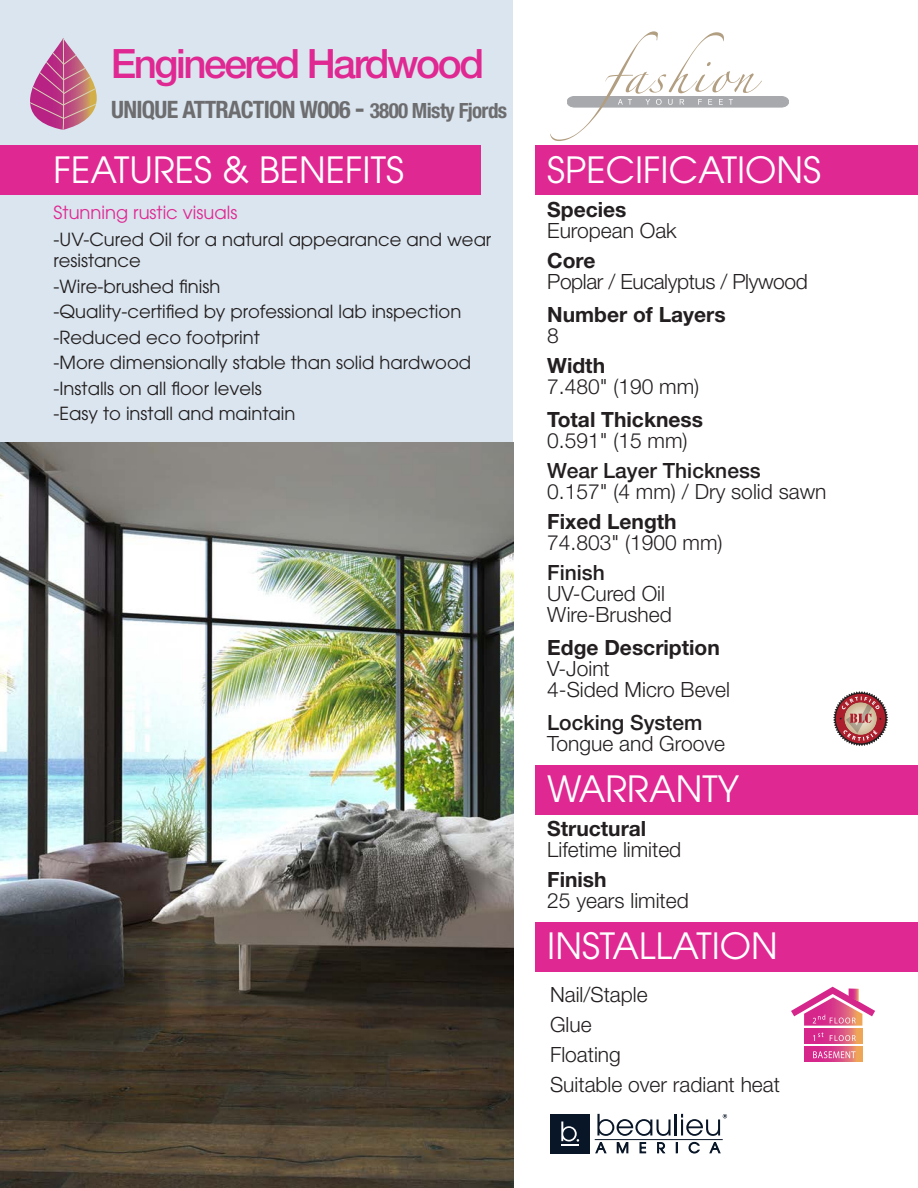
<style>
.page{position:relative;width:918px;height:1188px;background:#fff}
.page>*{position:absolute;margin:0;border:0;box-sizing:border-box;transform-origin:0 0}
.t1{font:500 40.5px "Helvetica Neue LT Std";letter-spacing:-.06em;color:#e02892}
.t2{font:36px "ITC Avant Garde Std";color:#fff}
.t3{font:700 condensed 24px "Helvetica Neue LT Std";letter-spacing:-.03em;color:#6d6d6f}
.t4{font:300 21px "Helvetica Neue LT Std";color:#231f20}
.t5{font:700 21px "Helvetica Neue LT Std";color:#231f20}
.t6{font:500 21px "Helvetica Neue LT Std";color:#231f20}
.t7{font:300 21px "Helvetica Neue LT Std";letter-spacing:-.02em;color:#231f20}
.t8{font:18px/21px "ITC Avant Garde Std";color:#231f20}
.t9{font:18px "ITC Avant Garde Std";color:#e02892}
.s1{font-size:27px}
.s2{font-size:21px}
</style>
<div class="page">
<div style="left:0;top:0;width:513px;height:1188px;background:#dae5ef"></div>
<div style="left:0;top:145px;width:481px;height:50px;background:#e02892"></div>
<svg style="left:30px;top:38px;width:67px;height:92px"></svg>
<img style="left:0;top:443px;width:513px;height:745px">
<div style="left:536px;top:145px;width:382px;height:50px;background:#e02892"></div>
<svg style="left:550px;top:31px;width:239px;height:110px"></svg>
<svg style="left:597px;top:1114px;width:74px;height:22px"></svg>
<hr style="left:675px;top:1114px;width:2px;height:21px;background:#091627">
<hr style="left:595px;top:1139px;width:128px;height:1px;background:#091627">
<div style="left:550px;top:1114px;width:40px;height:39px;background:#091627"></div>
<svg style="left:561px;top:1122px;width:18px;height:24px"></svg>
<svg style="left:595px;top:1142px;width:11px;height:11px"></svg>
<svg style="left:617px;top:1142px;width:11px;height:11px"></svg>
<svg style="left:640px;top:1142px;width:6px;height:11px"></svg>
<svg style="left:657px;top:1142px;width:8px;height:11px"></svg>
<svg style="left:689px;top:1142px;width:11px;height:11px"></svg>
<svg style="left:710px;top:1142px;width:10px;height:11px"></svg>
<svg style="left:681px;top:1114px;width:46px;height:22px"></svg>
<div style="left:536px;top:765px;width:382px;height:50px;background:#e02892"></div>
<div style="left:536px;top:922px;width:382px;height:50px;background:#e02892"></div>
<svg style="left:804px;top:1028px;width:58px;height:15px"></svg>
<svg style="left:791px;top:986px;width:84px;height:40px"></svg>
<svg style="left:804px;top:1046px;width:58px;height:15px"></svg>
<svg style="left:813px;top:1051px;width:43px;height:7px"></svg>
<svg style="left:813px;top:1032px;width:10px;height:9px"></svg>
<svg style="left:830px;top:1035px;width:26px;height:6px"></svg>
<svg style="left:833px;top:691px;width:55px;height:55px"></svg>
<p class="t1" style="left:111px;top:40px;width:375px">Engineered Hardwood</p>
<p class="t3" style="left:111px;top:95px;width:397px">UNIQUE ATTRACTION W006 <span class="s1">-</span> <span class="s2">3800 Misty Fjords</span></p>
<p class="t2" style="left:54px;top:147px;width:352px">FEATURES &amp; BENEFITS</p>
<p class="t9" style="left:54px;top:201px;width:185px">Stunning rustic visuals</p>
<p class="t8" style="left:54px;top:229px;width:439px">-UV-Cured Oil for a natural appearance and wear resistance</p>
<p class="t8" style="left:54px;top:275px;width:168px">-Wire-brushed finish</p>
<p class="t8" style="left:54px;top:301px;width:409px">-Quality-certified by professional lab inspection</p>
<p class="t8" style="left:54px;top:326px;width:208px">-Reduced eco footprint</p>
<p class="t8" style="left:54px;top:352px;width:419px">-More dimensionally stable than solid hardwood</p>
<p class="t8" style="left:54px;top:377px;width:210px">-Installs on all floor levels</p>
<p class="t8" style="left:54px;top:403px;width:243px">-Easy to install and maintain</p>
<p class="t2" style="left:547px;top:147px;width:275px">SPECIFICATIONS</p>
<p class="t5" style="left:547px;top:197px;width:81px">Species</p>
<p class="t4" style="left:547px;top:218px;width:131px">European Oak</p>
<p class="t5" style="left:547px;top:248px;width:50px">Core</p>
<p class="t7" style="left:547px;top:269px;width:262px">Poplar / Eucalyptus / Plywood</p>
<p class="t5" style="left:547px;top:302px;width:180px">Number of Layers</p>
<p class="t4" style="left:547px;top:323px;width:13px">8</p>
<p class="t5" style="left:547px;top:353px;width:59px">Width</p>
<p class="t4" style="left:547px;top:374px;width:154px">7.480" (190 mm)</p>
<p class="t5" style="left:547px;top:407px;width:157px">Total Thickness</p>
<p class="t4" style="left:547px;top:428px;width:142px">0.591" (15 mm)</p>
<p class="t6" style="left:547px;top:458px;width:215px">Wear Layer Thickness</p>
<p class="t4" style="left:547px;top:479px;width:281px">0.157" (4 mm) / Dry solid sawn</p>
<p class="t5" style="left:547px;top:509px;width:131px">Fixed Length</p>
<p class="t4" style="left:547px;top:530px;width:177px">74.803" (1900 mm)</p>
<p class="t6" style="left:547px;top:560px;width:59px">Finish</p>
<p class="t4" style="left:547px;top:581px;width:119px">UV-Cured Oil</p>
<p class="t4" style="left:547px;top:602px;width:126px">Wire-Brushed</p>
<p class="t5" style="left:547px;top:635px;width:174px">Edge Description</p>
<p class="t4" style="left:547px;top:656px;width:64px">V-Joint</p>
<p class="t4" style="left:547px;top:677px;width:184px">4-Sided Micro Bevel</p>
<p class="t6" style="left:547px;top:710px;width:157px">Locking System</p>
<p class="t4" style="left:547px;top:731px;width:179px">Tongue and Groove</p>
<p class="t2" style="left:547px;top:766px;width:193px">WARRANTY</p>
<p class="t5" style="left:547px;top:816px;width:101px">Structural</p>
<p class="t4" style="left:547px;top:837px;width:136px">Lifetime limited</p>
<p class="t5" style="left:547px;top:867px;width:61px">Finish</p>
<p class="t4" style="left:547px;top:888px;width:143px">25 years limited</p>
<p class="t2" style="left:547px;top:924px;width:232px">INSTALLATION</p>
<p class="t4" style="left:550px;top:982px;width:99px">Nail/Staple</p>
<p class="t4" style="left:550px;top:1012px;width:43px">Glue</p>
<p class="t4" style="left:550px;top:1042px;width:72px">Floating</p>
<p class="t4" style="left:550px;top:1072px;width:231px">Suitable over radiant heat</p>
</div>
